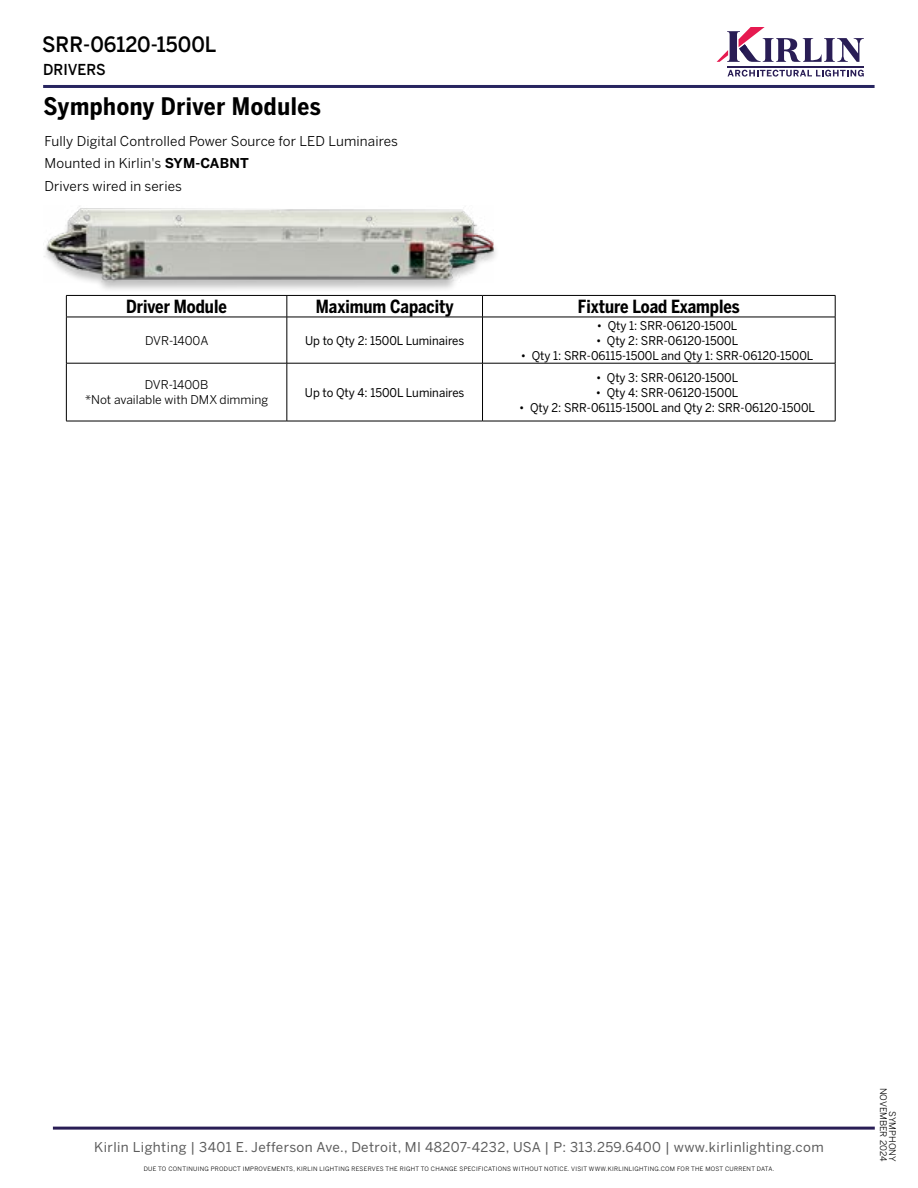
<style>
.page{position:relative;width:918px;height:1188px;background:#fff}
.page>*{position:absolute;margin:0;border:0;box-sizing:border-box;transform-origin:0 0}
.t1{font:700 24px "Benton Sans Condensed";letter-spacing:.025em;color:#000}
.fixt___L{font:500 21px "Benton Sans";color:#000;scale:.95 1}
.fixt___R{font:700 18px "Benton Sans Condensed";color:#000;scale:.95 1}
.t2{font:500 15px "Benton Sans";color:#000;scale:.95 1}
.t3{font:13.5px "Benton Sans";letter-spacing:.03em;color:#5c5c5c}
.Headline{font:13.5px "Benton Sans";letter-spacing:.01em;color:#000}
.fixt___R-2{font:12px "Benton Sans";color:#000;scale:.95 1}
.fixt___R-3{font:12px "Benton Sans";color:#000}
.t4{font:9px/9px "Benton Sans";color:#000;text-align:right}
.t5{font:6px "Benton Sans";letter-spacing:.05em;color:#000}
.s1{font-weight:700}
</style>
<div class="page">
<hr style="left:727px;top:66px;width:136px;height:2px;background:#291d55">
<svg style="left:717px;top:28px;width:146px;height:34px"></svg>
<svg style="left:728px;top:70px;width:135px;height:7px"></svg>
<hr style="left:43px;top:85px;width:832px;height:3px;background:#272560">
<hr style="left:53px;top:1127px;width:822px;height:3px;background:#291d55">
<div style="left:42px;top:210px;width:458px;height:82px;background:#000;opacity:.25"></div>
<img style="left:44px;top:206px;width:450px;height:76px">
<hr style="left:66px;top:295px;width:221px;height:1px;background:#000">
<svg style="left:66px;top:296px;width:1px;height:21px"></svg>
<svg style="left:287px;top:296px;width:1px;height:21px"></svg>
<hr style="left:287px;top:295px;width:196px;height:1px;background:#000">
<hr style="left:483px;top:295px;width:352px;height:1px;background:#000">
<svg style="left:482px;top:296px;width:1px;height:21px"></svg>
<svg style="left:835px;top:296px;width:1px;height:21px"></svg>
<hr style="left:66px;top:317px;width:221px;height:1px;background:#000">
<hr style="left:66px;top:317px;width:1px;height:46px;background:#000">
<hr style="left:287px;top:317px;width:196px;height:1px;background:#000">
<hr style="left:287px;top:317px;width:1px;height:46px;background:#000">
<hr style="left:483px;top:317px;width:352px;height:1px;background:#000">
<hr style="left:482px;top:317px;width:1px;height:46px;background:#000">
<hr style="left:835px;top:317px;width:1px;height:46px;background:#000">
<hr style="left:66px;top:363px;width:221px;height:1px;background:#000">
<hr style="left:66px;top:363px;width:1px;height:58px;background:#000">
<hr style="left:287px;top:363px;width:196px;height:1px;background:#000">
<hr style="left:287px;top:363px;width:1px;height:58px;background:#000">
<hr style="left:483px;top:363px;width:352px;height:1px;background:#000">
<hr style="left:482px;top:363px;width:1px;height:58px;background:#000">
<hr style="left:835px;top:363px;width:1px;height:58px;background:#000">
<hr style="left:66px;top:421px;width:221px;height:1px;background:#000">
<hr style="left:287px;top:421px;width:196px;height:1px;background:#000">
<hr style="left:483px;top:421px;width:352px;height:1px;background:#000">
<p class="fixt___L" style="left:42px;top:32px;width:185px">SRR-06120-1500L</p>
<p class="t2" style="left:43px;top:60px;width:67px">DRIVERS</p>
<h1 class="t1" style="left:44px;top:91px;width:279px">Symphony Driver Modules</h1>
<p class="Headline" style="left:45px;top:133px;width:355px">Fully Digital Controlled Power Source for LED Luminaires</p>
<p class="Headline" style="left:45px;top:155px;width:206px">Mounted in Kirlin's <span class="s1">SYM-CABNT</span></p>
<p class="Headline" style="left:45px;top:178px;width:139px">Drivers wired in series</p>
<p class="fixt___R" style="left:126px;top:295px;width:107px">Driver Module</p>
<p class="fixt___R" style="left:316px;top:295px;width:147px">Maximum Capacity</p>
<p class="fixt___R" style="left:578px;top:295px;width:172px">Fixture Load Examples</p>
<p class="fixt___R-3" style="left:145px;top:333px;width:65px">DVR-1400A</p>
<p class="fixt___R-2" style="left:305px;top:333px;width:169px">Up to Qty 2: 1500L Luminaires</p>
<p class="fixt___R-2" style="left:597px;top:318px;width:149px">• Qty 1: SRR-06120-1500L</p>
<p class="fixt___R-2" style="left:596px;top:333px;width:151px">• Qty 2: SRR-06120-1500L</p>
<p class="fixt___R-2" style="left:521px;top:348px;width:309px">• Qty 1: SRR-06115-1500L and Qty 1: SRR-06120-1500L</p>
<p class="fixt___R-3" style="left:145px;top:378px;width:65px">DVR-1400B</p>
<p class="fixt___R-3" style="left:85px;top:393px;width:185px">*Not available with DMX dimming</p>
<p class="fixt___R-2" style="left:305px;top:385px;width:169px">Up to Qty 4: 1500L Luminaires</p>
<p class="fixt___R-2" style="left:596px;top:371px;width:151px">• Qty 3: SRR-06120-1500L</p>
<p class="fixt___R-2" style="left:596px;top:385px;width:152px">• Qty 4: SRR-06120-1500L</p>
<p class="fixt___R-2" style="left:519px;top:400px;width:313px">• Qty 2: SRR-06115-1500L and Qty 2: SRR-06120-1500L</p>
<p class="t3" style="left:94px;top:1139px;width:731px">Kirlin Lighting | 3401 E. Jefferson Ave., Detroit, MI 48207-4232, USA | P: 313.259.6400 | www.kirlinlighting.com</p>
<p class="t5" style="left:144px;top:1165px;width:632px">DUE TO CONTINUING PRODUCT IMPROVEMENTS, KIRLIN LIGHTING RESERVES THE RIGHT TO CHANGE SPECIFICATIONS WITHOUT NOTICE. VISIT WWW.KIRLINLIGHTING.COM FOR THE MOST CURRENT DATA.</p>
<p class="t4" style="left:897px;top:1088px;width:75px;rotate:90deg">SYMPHONY<br>NOVEMBER 2024</p>
</div>
